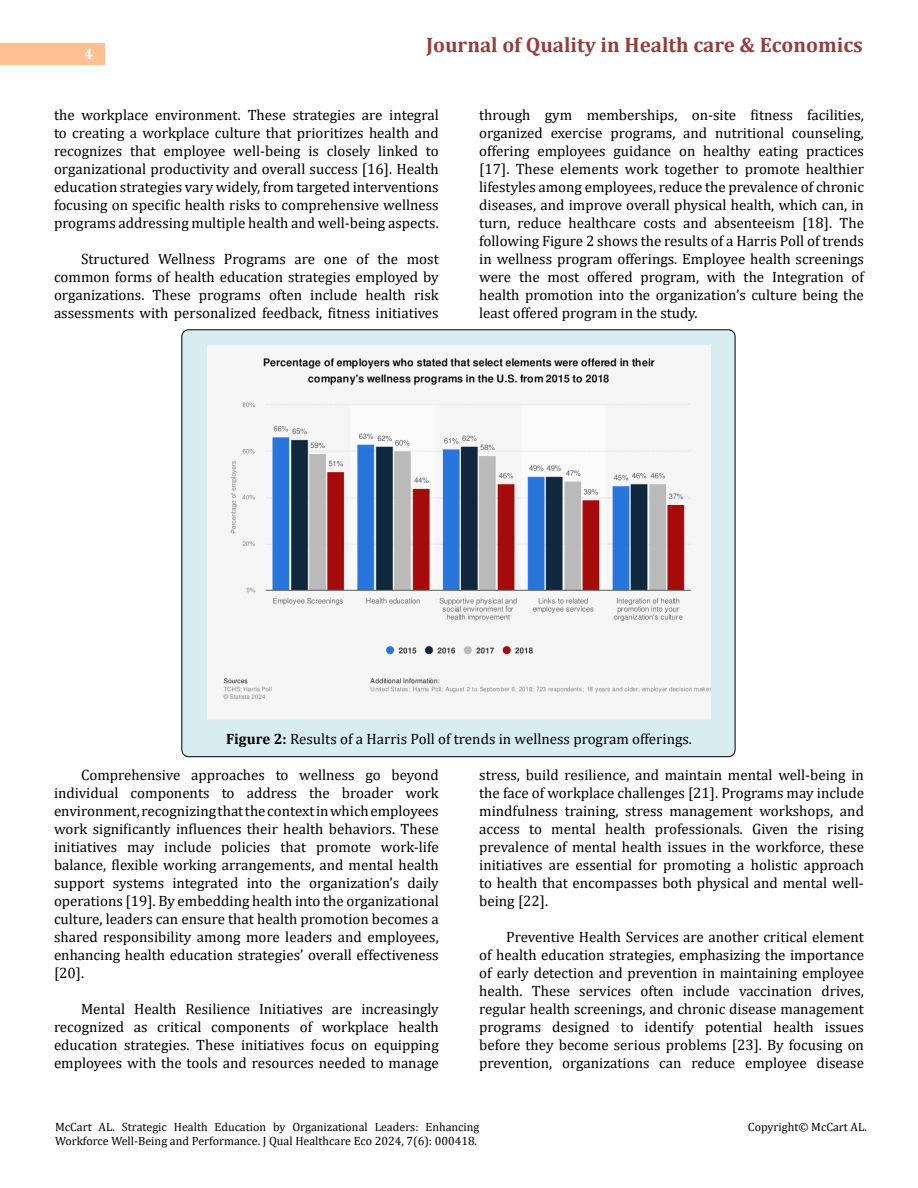
<style>
.page{position:relative;width:918px;height:1188px;background:#fff}
.page>*{position:absolute;margin:0;border:0;box-sizing:border-box;transform-origin:0 0}
.t1{font:700 21px "Cambria";color:#953f3c}
.t2{font:15px/18px "Cambria";color:#000;text-align:justify}
.t3{font:700 15px "Cambria";color:#fff}
.t4{font:12px/14.4px "Cambria";color:#000}
.s1{font-weight:700}
</style>
<div class="page">
<div style="left:0;top:43px;width:105px;height:21px;background:#ffbf91"></div>
<div style="left:182px;top:330px;width:553px;height:427px;background:#d8edf2;border-radius:7px"></div>
<img style="left:207px;top:345px;width:504px;height:375px">
<p class="t3" style="left:84px;top:44px;width:10px">4</p>
<h1 class="t1" style="left:426px;top:30px;width:438px">Journal of Quality in Health care &amp; Economics</h1>
<p class="t2" style="left:54px;top:105px;width:386px">the workplace environment. These strategies are integral to creating a workplace culture that prioritizes health and recognizes that employee well-being is closely linked to organizational productivity and overall success [16]. Health education strategies vary widely, from targeted interventions focusing on specific health risks to comprehensive wellness programs addressing multiple health and well-being aspects.</p>
<p class="t2" style="left:54px;top:249px;width:386px;text-indent:27px">Structured Wellness Programs are one of the most common forms of health education strategies employed by organizations. These programs often include health risk assessments with personalized feedback, fitness initiatives</p>
<p class="t2" style="left:479px;top:105px;width:386px">through gym memberships, on-site fitness facilities, organized exercise programs, and nutritional counseling, offering employees guidance on healthy eating practices [17]. These elements work together to promote healthier lifestyles among employees, reduce the prevalence of chronic diseases, and improve overall physical health, which can, in turn, reduce healthcare costs and absenteeism [18]. The following Figure 2 shows the results of a Harris Poll of trends in wellness program offerings. Employee health screenings were the most offered program, with the Integration of health promotion into the organization’s culture being the least offered program in the study.</p>
<p class="t2" style="left:226px;top:730px;width:467px"><span class="s1">Figure 2:</span> Results of a Harris Poll of trends in wellness program offerings.</p>
<p class="t2" style="left:54px;top:766px;width:386px;text-indent:27px">Comprehensive approaches to wellness go beyond individual components to address the broader work environment, recognizing that the context in which employees work significantly influences their health behaviors. These initiatives may include policies that promote work-life balance, flexible working arrangements, and mental health support systems integrated into the organization’s daily operations [19]. By embedding health into the organizational culture, leaders can ensure that health promotion becomes a shared responsibility among more leaders and employees, enhancing health education strategies’ overall effectiveness [20].</p>
<p class="t2" style="left:54px;top:1000px;width:386px;text-indent:27px">Mental Health Resilience Initiatives are increasingly recognized as critical components of workplace health education strategies. These initiatives focus on equipping employees with the tools and resources needed to manage</p>
<p class="t2" style="left:479px;top:766px;width:386px">stress, build resilience, and maintain mental well-being in the face of workplace challenges [21]. Programs may include mindfulness training, stress management workshops, and access to mental health professionals. Given the rising prevalence of mental health issues in the workforce, these initiatives are essential for promoting a holistic approach to health that encompasses both physical and mental well&shy;being [22].</p>
<p class="t2" style="left:479px;top:928px;width:386px;text-indent:27px">Preventive Health Services are another critical element of health education strategies, emphasizing the importance of early detection and prevention in maintaining employee health. These services often include vaccination drives, regular health screenings, and chronic disease management programs designed to identify potential health issues before they become serious problems [23]. By focusing on prevention, organizations can reduce employee disease</p>
<p class="t4" style="left:55px;top:1120px;width:426px">McCart AL. Strategic Health Education by Organizational Leaders: Enhancing<br>Workforce Well-Being and Performance. J Qual Healthcare Eco 2024, 7(6): 000418.</p>
<p class="t4" style="left:748px;top:1120px;width:121px">Copyright© McCart AL.</p>
</div>
